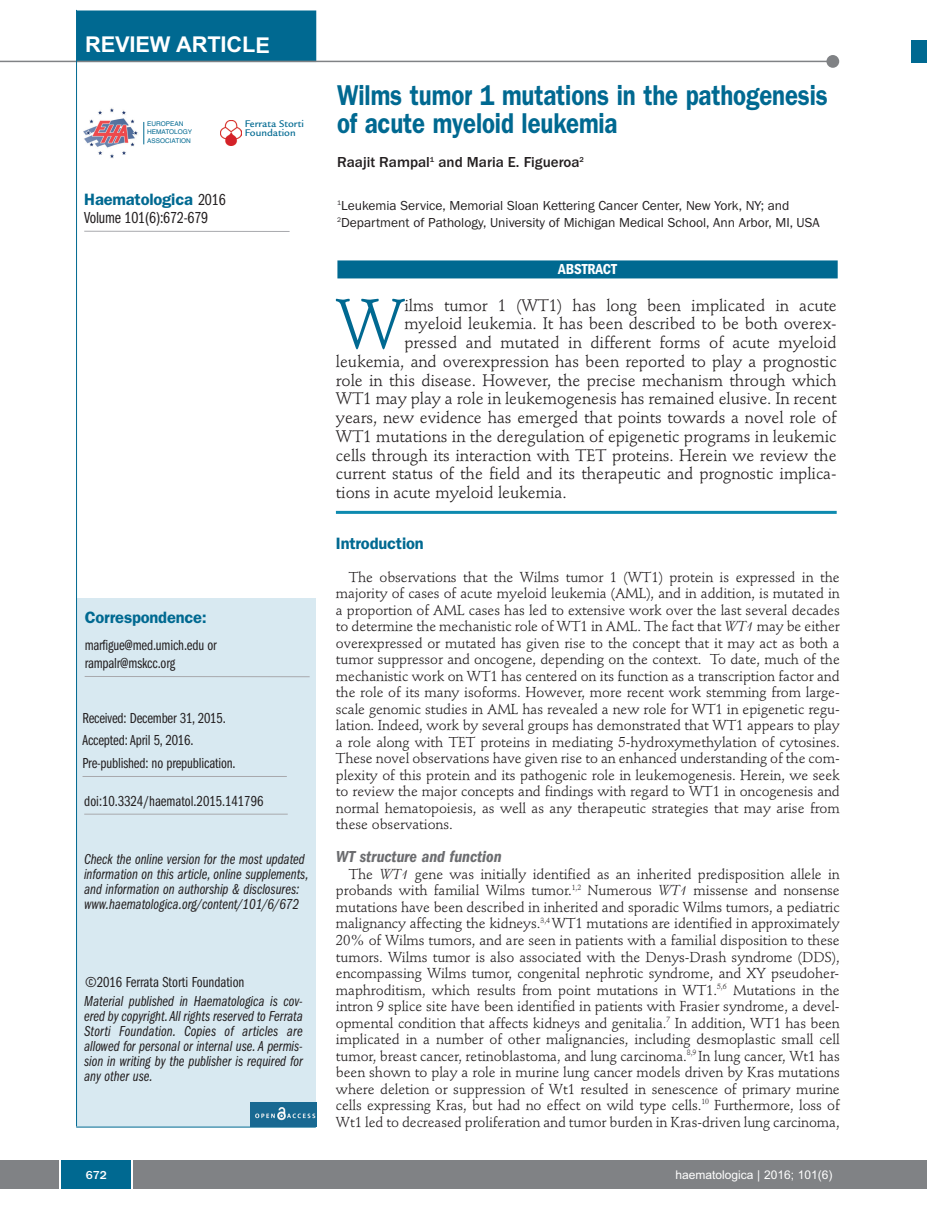
<style>
.page{position:relative;width:927px;height:1225px;background:#fff}
.page>*{position:absolute;margin:0;border:0;box-sizing:border-box;transform-origin:0 0}
.t1{font:68.85px "Stempel Schneidler";color:#006991}
.t2{font:600 28.8px/27.8px "Franklin Gothic";letter-spacing:-.005em;color:#006991;scale:.83 1}
.t3{font:700 21.75px "Arial";letter-spacing:-.01em;color:#fff}
.t4{font:16.5px "Stempel Schneidler";letter-spacing:-.005em;color:#231f20}
.t5{font:600 16.5px "Franklin Gothic";letter-spacing:-.01em;color:#006991}
.t6{font:italic 600 condensed 16.5px "Franklin Gothic";color:#6c6d70}
.t7{font:16.5px "Franklin Gothic Book Cmpr";letter-spacing:-.01em;color:#231f20}
.t8{font:15px/15px "Franklin Gothic Book Cmpr Ital";color:#231f20}
.t9{font:15px/22.5px "Franklin Gothic Book Cmpr";letter-spacing:-.01em;color:#231f20}
.t10{font:500 15px "Franklin Gothic";color:#231f20}
.t11{font:600 condensed 15px "Franklin Gothic";letter-spacing:-.005em;color:#fff}
.t12{font:14.25px/16.5px "Stempel Schneidler";letter-spacing:-.005em;color:#231f20;text-align:justify}
.t13{font:13.5px/17.2px "Franklin Gothic";color:#231f20}
.t14{font:12px "Arial";color:#fff}
.t15{font:500 12px "Franklin Gothic";color:#fff}
.t16{font:500 10.5px/9px "Legacy Sans";color:#006991}
.t17{font:6.45px/8.7px "Helvetica";color:#006991}
.s1{font-family:"Franklin Gothic Book Cmpr";font-weight:400;color:#231f20}
.s2{font-style:italic}
</style>
<div class="page">
<div style="left:911px;top:40px;width:16px;height:22px;background:#006991"></div>
<div style="left:910px;top:1160px;width:17px;height:28px;background:#808285"></div>
<div style="left:0;top:1160px;width:910px;height:28px;background:#808285"></div>
<div style="left:61px;top:1160px;width:71px;height:28px;background:#006991"></div>
<svg style="left:60px;top:1160px;width:1px;height:28px"></svg>
<svg style="left:132px;top:1160px;width:1px;height:28px"></svg>
<div style="left:77px;top:598px;width:239px;height:529px;background:#d8e9f1"></div>
<hr style="left:83px;top:776px;width:204px;height:1px;background:#a8a9ad">
<hr style="left:85px;top:676px;width:225px;height:1px;background:#a8a9ad">
<hr style="left:76px;top:1126px;width:240px;height:1px;background:#006991">
<img style="left:221px;top:120px;width:20px;height:26px">
<img style="left:83px;top:108px;width:55px;height:50px">
<svg style="left:144px;top:122px;width:1px;height:22px"></svg>
<hr style="left:84px;top:231px;width:206px;height:1px;background:#a8a9ad">
<div style="left:77px;top:10px;width:239px;height:52px;background:#006991"></div>
<hr style="left:0;top:61px;width:830px;height:1px;background:#808285">
<div style="left:826px;top:55px;width:13px;height:13px;background:#808285;border-radius:50%"></div>
<hr style="left:84px;top:814px;width:204px;height:1px;background:#a8a9ad">
<hr style="left:76px;top:10px;width:1px;height:1116px;background:#006991">
<img style="left:250px;top:1102px;width:66px;height:24px">
<hr style="left:336px;top:511px;width:501px;height:3px;background:#0d8aaf">
<div style="left:337px;top:260px;width:501px;height:18px;background:#006991"></div>
<h3 class="t3" style="left:85px;top:32px;width:186px">REVIEW ARTICLE</h3>
<p class="t17" style="left:147px;top:119px;width:47px">EUROPEAN<br>HEMATOLOGY<br>ASSOCIATION</p>
<p class="t5" style="left:84px;top:193px;width:143px">Haematologica <span class="s1">2016</span></p>
<p class="t7" style="left:84px;top:212px;width:126px">Volume 101(6):672-679</p>
<p class="t16" style="left:245px;top:120px;width:61px">Ferrata Storti<br>Foundation</p>
<p class="t5" style="left:85px;top:612px;width:124px">Correspondence:</p>
<p class="t9" style="left:85px;top:637px;width:134px;line-height:18px">marfigue@med.umich.edu or rampalr@mskcc.org</p>
<p class="t9" style="left:83px;top:708px;width:155px">Received: December 31, 2015.<br>Accepted: April 5, 2016.<br>Pre-published: no prepublication.</p>
<p class="t9" style="left:84px;top:790px;width:181px">doi:10.3324/haematol.2015.141796</p>
<p class="t8" style="left:84px;top:853px;width:226px">Check the online version for the most updated information on this article, online supplements, and information on authorship &amp; disclosures: www.haematologica.org/content/101/6/672</p>
<p class="t9" style="left:85px;top:971px;width:161px">©2016 Ferrata Storti Foundation</p>
<p class="t8" style="left:84px;top:994px;width:220px;text-align:justify">Material published in Haematologica is cov&shy;ered by copyright. All rights reserved to Ferrata Storti Foundation. Copies of articles are allowed for personal or internal use. A permis&shy;sion in writing by the publisher is required for any other use.</p>
<h2 class="t2" style="left:337px;top:83px;width:593px">Wilms tumor 1 mutations in the pathogenesis of acute myeloid leukemia</h2>
<p class="t10" style="left:337px;top:153px;width:248px">Raajit Rampal<sup>1</sup> and Maria E. Figueroa<sup>2</sup></p>
<p class="t13" style="left:337px;top:196px;width:484px"><sup>1</sup>Leukemia Service, Memorial Sloan Kettering Cancer Center, New York, NY; and<br><sup>2</sup>Department of Pathology, University of Michigan Medical School, Ann Arbor, MI, USA</p>
<p class="t11" style="left:558px;top:264px;width:60px">ABSTRACT</p>
<h1 class="t1" style="left:336px;top:296px;width:70px">W</h1>
<p class="t4" style="left:404px;top:298px;width:434px">ilms tumor 1 (WT1) has long been implicated in acute</p>
<p class="t4" style="left:404px;top:317px;width:434px">myeloid leukemia. It has been described to be both overex-</p>
<p class="t4" style="left:404px;top:335px;width:434px">pressed and mutated in different forms of acute myeloid</p>
<p class="t4" style="left:336px;top:354px;width:502px">leukemia, and overexpression has been reported to play a prognostic</p>
<p class="t4" style="left:336px;top:373px;width:502px">role in this disease. However, the precise mechanism through which</p>
<p class="t4" style="left:336px;top:392px;width:502px">WT1 may play a role in leukemogenesis has remained elusive. In recent</p>
<p class="t4" style="left:336px;top:410px;width:502px">years, new evidence has emerged that points towards a novel role of</p>
<p class="t4" style="left:336px;top:429px;width:502px">WT1 mutations in the deregulation of epigenetic programs in leukemic</p>
<p class="t4" style="left:336px;top:448px;width:502px">cells through its interaction with TET proteins. Herein we review the</p>
<p class="t4" style="left:336px;top:467px;width:502px">current status of the field and its therapeutic and prognostic implica-</p>
<p class="t4" style="left:336px;top:485px;width:232px">tions in acute myeloid leukemia.</p>
<p class="t5" style="left:336px;top:537px;width:89px">Introduction</p>
<p class="t12" style="left:336px;top:570px;width:505px;text-indent:13px">The observations that the Wilms tumor 1 (WT1) protein is expressed in the majority of cases of acute myeloid leukemia (AML), and in addition, is mutated in a proportion of AML cases has led to extensive work over the last several decades to determine the mechanistic role of WT1 in AML. The fact that <span class="s2">WT1</span> may be either overexpressed or mutated has given rise to the concept that it may act as both a tumor suppressor and oncogene, depending on the context. To date, much of the mechanistic work on WT1 has centered on its function as a transcription factor and the role of its many isoforms. However, more recent work stemming from large&shy;scale genomic studies in AML has revealed a new role for WT1 in epigenetic regu&shy;lation. Indeed, work by several groups has demonstrated that WT1 appears to play a role along with TET proteins in mediating 5-hydroxymethylation of cytosines.<br>These novel observations have given rise to an enhanced understanding of the com&shy;plexity of this protein and its pathogenic role in leukemogenesis. Herein, we seek to review the major concepts and findings with regard to WT1 in oncogenesis and normal hematopoiesis, as well as any therapeutic strategies that may arise from these observations.</p>
<p class="t6" style="left:336px;top:851px;width:167px">WT structure and function</p>
<p class="t12" style="left:336px;top:867px;width:505px;text-indent:13px">The <span class="s2">WT1</span> gene was initially identified as an inherited predisposition allele in probands with familial Wilms tumor.<sup>1,2</sup> Numerous <span class="s2">WT1</span> missense and nonsense mutations have been described in inherited and sporadic Wilms tumors, a pediatric malignancy affecting the kidneys.<sup>3,4</sup> WT1 mutations are identified in approximately 20% of Wilms tumors, and are seen in patients with a familial disposition to these tumors. Wilms tumor is also associated with the Denys-Drash syndrome (DDS), encompassing Wilms tumor, congenital nephrotic syndrome, and XY pseudoher&shy;maphroditism, which results from point mutations in WT1.<sup>5,6</sup> Mutations in the intron 9 splice site have been identified in patients with Frasier syndrome, a devel&shy;opmental condition that affects kidneys and genitalia.<sup>7</sup> In addition, WT1 has been implicated in a number of other malignancies, including desmoplastic small cell tumor, breast cancer, retinoblastoma, and lung carcinoma.<sup>8,9</sup> In lung cancer, Wt1 has been shown to play a role in murine lung cancer models driven by Kras mutations where deletion or suppression of Wt1 resulted in senescence of primary murine cells expressing Kras, but had no effect on wild type cells.<sup>10</sup> Furthermore, loss of Wt1 led to decreased proliferation and tumor burden in Kras-driven lung carcinoma,</p>
<p class="t15" style="left:86px;top:1167px;width:23px">672</p>
<p class="t14" style="left:676px;top:1167px;width:158px">haematologica | 2016; 101(6)</p>
</div>
